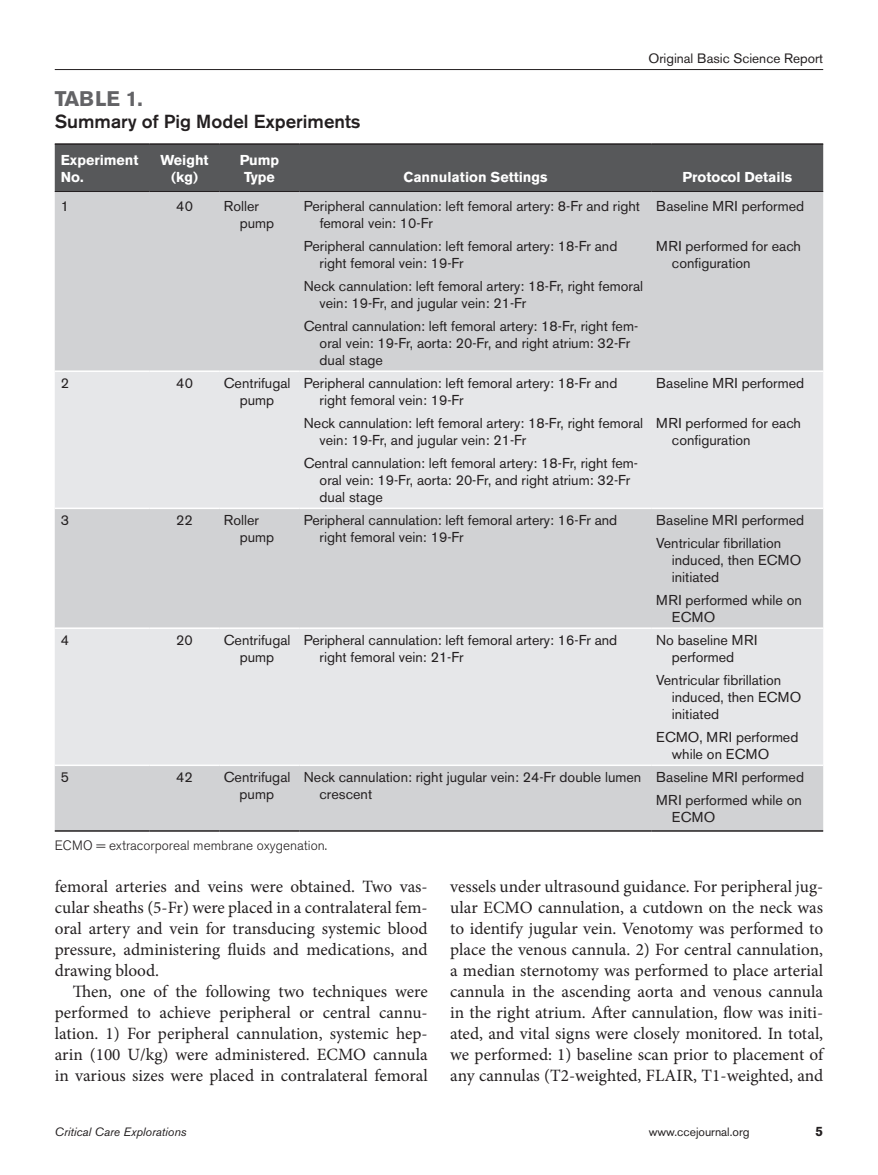
<style>
.page{position:relative;width:878px;height:1175px;background:#fff}
.page>*{position:absolute;margin:0;border:0;box-sizing:border-box;transform-origin:0 0}
.t1{font:700 21px "Akzidenz Grotesk BE";color:#636366}
.t2{font:500 18.75px "Akzidenz Grotesk BE";color:#231f20}
.t3{font:17.25px/21px "Minion Pro";color:#231f20;text-align:justify}
.t4{font:14.25px/17.2px "Akzidenz Grotesk BE";color:#231f20}
.t5{font:700 14.25px/17.2px "Akzidenz Grotesk BE";color:#fff;text-align:center}
.t6{font:300 13.5px "Akzidenz Grotesk BE";color:#231f20}
.t7{font:13.5px "Akzidenz Grotesk BE";color:#231f20}
.t8{font:700 13.5px "Akzidenz Grotesk BE";color:#231f20}
.t9{font:italic 12px "Akzidenz Grotesk BE";color:#231f20}
.t10{font:12px "Akzidenz Grotesk BE";color:#231f20}
</style>
<div class="page">
<hr style="left:55px;top:69px;width:768px;height:1px;background:#231f20">
<div style="left:55px;top:145px;width:768px;height:46px;background:#57585a"></div>
<div style="left:55px;top:192px;width:768px;height:638px;background:#d1d2d4"></div>
<svg style="left:55px;top:372px;width:768px;height:392px;fill:#e6e7e9"></svg>
<hr style="left:55px;top:143px;width:95px;height:2px;background:#231f20">
<hr style="left:150px;top:143px;width:69px;height:2px;background:#231f20">
<hr style="left:219px;top:143px;width:80px;height:2px;background:#231f20">
<hr style="left:299px;top:143px;width:352px;height:2px;background:#231f20">
<hr style="left:651px;top:143px;width:172px;height:2px;background:#231f20">
<hr style="left:651px;top:830px;width:172px;height:1px;background:#231f20">
<hr style="left:55px;top:191px;width:95px;height:1px;background:#231f20">
<hr style="left:150px;top:191px;width:69px;height:1px;background:#231f20">
<hr style="left:219px;top:191px;width:80px;height:1px;background:#231f20">
<hr style="left:299px;top:191px;width:352px;height:1px;background:#231f20">
<hr style="left:651px;top:191px;width:172px;height:1px;background:#231f20">
<hr style="left:55px;top:370px;width:95px;height:2px;background:#fff">
<hr style="left:150px;top:370px;width:69px;height:2px;background:#fff">
<hr style="left:219px;top:370px;width:80px;height:2px;background:#fff">
<hr style="left:299px;top:370px;width:352px;height:2px;background:#fff">
<hr style="left:651px;top:370px;width:172px;height:2px;background:#fff">
<hr style="left:55px;top:507px;width:95px;height:2px;background:#fff">
<hr style="left:150px;top:507px;width:69px;height:2px;background:#fff">
<hr style="left:219px;top:507px;width:80px;height:2px;background:#fff">
<hr style="left:299px;top:507px;width:352px;height:2px;background:#fff">
<hr style="left:651px;top:507px;width:172px;height:2px;background:#fff">
<hr style="left:55px;top:627px;width:95px;height:2px;background:#fff">
<hr style="left:150px;top:627px;width:69px;height:2px;background:#fff">
<hr style="left:219px;top:627px;width:80px;height:2px;background:#fff">
<hr style="left:299px;top:627px;width:352px;height:2px;background:#fff">
<hr style="left:651px;top:627px;width:172px;height:2px;background:#fff">
<hr style="left:55px;top:764px;width:95px;height:2px;background:#fff">
<hr style="left:150px;top:764px;width:69px;height:2px;background:#fff">
<hr style="left:219px;top:764px;width:80px;height:2px;background:#fff">
<hr style="left:299px;top:764px;width:352px;height:2px;background:#fff">
<hr style="left:651px;top:764px;width:172px;height:2px;background:#fff">
<hr style="left:55px;top:830px;width:95px;height:1px;background:#231f20">
<hr style="left:150px;top:830px;width:69px;height:1px;background:#231f20">
<hr style="left:219px;top:830px;width:80px;height:1px;background:#231f20">
<hr style="left:299px;top:830px;width:352px;height:1px;background:#231f20">
<h1 class="t1" style="left:55px;top:86px;width:89px">TABLE 1.</h1>
<h2 class="t2" style="left:55px;top:110px;width:307px">Summary of Pig Model Experiments</h2>
<p class="t5" style="left:61px;top:151px;width:79px;text-align:left">Experiment<br>No.</p>
<p class="t5" style="left:160px;top:151px;width:50px">Weight (kg)</p>
<p class="t5" style="left:240px;top:151px;width:41px">Pump<br>Type</p>
<p class="t7" style="left:648px;top:50px;width:176px">Original Basic Science Report</p>
<p class="t5" style="left:403px;top:168px;width:145px">Cannulation Settings</p>
<p class="t5" style="left:682px;top:168px;width:111px">Protocol Details</p>
<p class="t4" style="left:61px;top:197px;width:10px">1</p>
<p class="t4" style="left:176px;top:197px;width:18px">40</p>
<p class="t4" style="left:240px;top:197px;width:36px;text-indent:-16px">Roller pump</p>
<p class="t4" style="left:319px;top:197px;width:322px;text-indent:-16px">Peripheral cannulation: left femoral artery: 8-Fr and right femoral vein: 10-Fr</p>
<p class="t4" style="left:656px;top:197px;width:149px">Baseline MRI performed</p>
<p class="t4" style="left:319px;top:237px;width:299px;text-indent:-16px">Peripheral cannulation: left femoral artery: 18-Fr and right femoral vein: 19-Fr</p>
<p class="t4" style="left:672px;top:237px;width:130px;text-indent:-16px">MRI performed for each configuration</p>
<p class="t4" style="left:319px;top:277px;width:325px;text-indent:-16px">Neck cannulation: left femoral artery: 18-Fr, right femoral vein: 19-Fr, and jugular vein: 21-Fr</p>
<p class="t4" style="left:319px;top:317px;width:320px;text-indent:-16px">Central cannulation: left femoral artery: 18-Fr, right fem&shy;oral vein: 19-Fr, aorta: 20-Fr, and right atrium: 32-Fr dual stage</p>
<p class="t4" style="left:61px;top:374px;width:10px">2</p>
<p class="t4" style="left:176px;top:374px;width:18px">40</p>
<p class="t4" style="left:224px;top:374px;width:68px;text-align:center">Centrifugal pump</p>
<p class="t4" style="left:319px;top:374px;width:299px;text-indent:-16px">Peripheral cannulation: left femoral artery: 18-Fr and right femoral vein: 19-Fr</p>
<p class="t4" style="left:656px;top:374px;width:149px">Baseline MRI performed</p>
<p class="t4" style="left:319px;top:414px;width:325px;text-indent:-16px">Neck cannulation: left femoral artery: 18-Fr, right femoral vein: 19-Fr, and jugular vein: 21-Fr</p>
<p class="t4" style="left:672px;top:414px;width:130px;text-indent:-16px">MRI performed for each configuration</p>
<p class="t4" style="left:319px;top:454px;width:320px;text-indent:-16px">Central cannulation: left femoral artery: 18-Fr, right fem&shy;oral vein: 19-Fr, aorta: 20-Fr, and right atrium: 32-Fr dual stage</p>
<p class="t4" style="left:61px;top:511px;width:10px">3</p>
<p class="t4" style="left:176px;top:511px;width:18px">22</p>
<p class="t4" style="left:240px;top:511px;width:36px;text-indent:-16px">Roller pump</p>
<p class="t4" style="left:319px;top:511px;width:299px;text-indent:-16px">Peripheral cannulation: left femoral artery: 16-Fr and right femoral vein: 19-Fr</p>
<p class="t4" style="left:656px;top:509px;width:149px;line-height:22.6px">Baseline MRI performed<br>Ventricular fibrillation</p>
<p class="t4" style="left:672px;top:551px;width:131px">induced, then ECMO initiated</p>
<p class="t4" style="left:672px;top:591px;width:132px;text-indent:-16px">MRI performed while on<br>ECMO</p>
<p class="t4" style="left:61px;top:631px;width:10px">4</p>
<p class="t4" style="left:176px;top:631px;width:18px">20</p>
<p class="t4" style="left:224px;top:631px;width:68px;text-align:center">Centrifugal pump</p>
<p class="t4" style="left:319px;top:631px;width:299px;text-indent:-16px">Peripheral cannulation: left femoral artery: 16-Fr and right femoral vein: 21-Fr</p>
<p class="t4" style="left:656px;top:631px;width:103px;text-align:center">No baseline MRI performed</p>
<p class="t4" style="left:672px;top:671px;width:131px;text-indent:-16px">Ventricular fibrillation induced, then ECMO initiated</p>
<p class="t4" style="left:672px;top:728px;width:128px;text-indent:-16px">ECMO, MRI performed while on ECMO</p>
<p class="t4" style="left:61px;top:768px;width:10px">5</p>
<p class="t4" style="left:176px;top:768px;width:18px">42</p>
<p class="t4" style="left:224px;top:768px;width:68px;text-align:center">Centrifugal pump</p>
<p class="t4" style="left:319px;top:768px;width:323px;text-indent:-16px">Neck cannulation: right jugular vein: 24-Fr double lumen crescent</p>
<p class="t4" style="left:656px;top:766px;width:149px;line-height:22.6px">Baseline MRI performed<br>MRI performed while on</p>
<p class="t4" style="left:672px;top:808px;width:45px">ECMO</p>
<p class="t6" style="left:55px;top:837px;width:274px">ECMO = extracorporeal membrane oxygenation.</p>
<p class="t3" style="left:55px;top:876px;width:374px">femoral arteries and veins were obtained. Two vas&shy;cular sheaths (5-Fr) were placed in a contralateral fem&shy;oral artery and vein for transducing systemic blood pressure, administering fluids and medications, and drawing blood.</p>
<p class="t3" style="left:55px;top:981px;width:374px;text-indent:18px">Then, one of the following two techniques were performed to achieve peripheral or central cannu&shy;lation. 1) For peripheral cannulation, systemic hep&shy;arin (100 U/kg) were administered. ECMO cannula in various sizes were placed in contralateral femoral</p>
<p class="t3" style="left:450px;top:876px;width:374px">vessels under ultrasound guidance. For peripheral jug&shy;ular ECMO cannulation, a cutdown on the neck was to identify jugular vein. Venotomy was performed to place the venous cannula. 2) For central cannulation, a median sternotomy was performed to place arterial cannula in the ascending aorta and venous cannula in the right atrium. After cannulation, flow was initi&shy;ated, and vital signs were closely monitored. In total, we performed: 1) baseline scan prior to placement of any cannulas (T2-weighted, FLAIR, T1-weighted, and</p>
<p class="t9" style="left:55px;top:1125px;width:133px">Critical Care Explorations</p>
<p class="t10" style="left:648px;top:1125px;width:102px">www.ccejournal.org</p>
<p class="t8" style="left:815px;top:1123px;width:9px">5</p>
</div>
